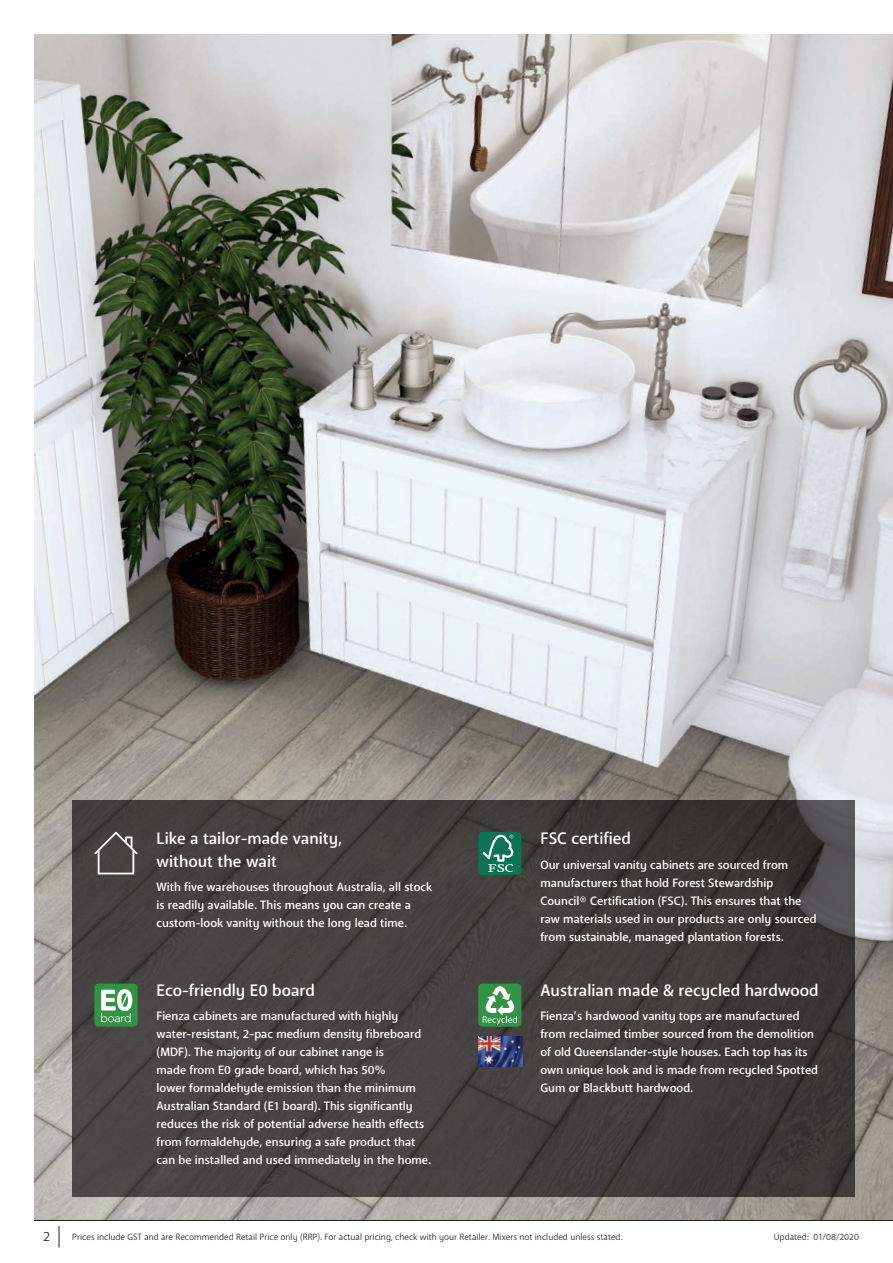
<style>
.page{position:relative;width:893px;height:1263px;background:#fff}
.page>*{position:absolute;margin:0;border:0;box-sizing:border-box;transform-origin:0 0}
.Product_SUB_Title{font:500 16.5px/22.5px "Anago";color:#fff}
.t1{font:13.5px "Anago";color:#231f20}
.BODY{font:500 12px/18px "Anago";color:#fff}
.t2{font:9px "Anago";color:#231f20}
</style>
<div class="page">
<img style="left:34px;top:34px;width:859px;height:1186px">
<svg style="left:72px;top:801px;width:783px;height:396px;fill:#44413f"></svg>
<svg style="left:94px;top:832px;width:44px;height:42px"></svg>
<div style="left:94px;top:983px;width:44px;height:44px;background:#339344;border-radius:4px"></div>
<svg style="left:101px;top:989px;width:31px;height:33px"></svg>
<div style="left:478px;top:832px;width:43px;height:43px;background:#0c7453;border-radius:4px"></div>
<svg style="left:483px;top:835px;width:30px;height:37px"></svg>
<img style="left:478px;top:1037px;width:45px;height:29px">
<div style="left:478px;top:983px;width:43px;height:44px;background:#339344;border-radius:4px"></div>
<svg style="left:483px;top:986px;width:34px;height:39px"></svg>
<svg style="left:59px;top:1226px;width:1px;height:21px"></svg>
<hr style="left:34px;top:1220px;width:859px;height:1px;background:#231f20">
<p class="Product_SUB_Title" style="left:157px;top:827px;width:187px">Like a tailor-made vanity, without the wait</p>
<p class="BODY" style="left:157px;top:878px;width:277px">With five warehouses throughout Australia, all stock is readily available. This means you can create a custom-look vanity without the long lead time.</p>
<p class="Product_SUB_Title" style="left:157px;top:979px;width:160px">Eco-friendly E0 board</p>
<p class="BODY" style="left:157px;top:1007px;width:276px">Fienza cabinets are manufactured with highly water-resistant, 2-pac medium density fibreboard (MDF). The majority of our cabinet range is<br>made from E0 grade board, which has 50%<br>lower formaldehyde emission than the minimum Australian Standard (E1 board). This significantly reduces the risk of potential adverse health effects from formaldehyde, ensuring a safe product that can be installed and used immediately in the home.</p>
<p class="Product_SUB_Title" style="left:540px;top:827px;width:92px">FSC certified</p>
<p class="BODY" style="left:540px;top:855px;width:278px">Our universal vanity cabinets are sourced from manufacturers that hold Forest Stewardship Council® Certification (FSC). This ensures that the raw materials used in our products are only sourced from sustainable, managed plantation forests.</p>
<p class="Product_SUB_Title" style="left:540px;top:979px;width:280px">Australian made &amp; recycled hardwood</p>
<p class="BODY" style="left:540px;top:1007px;width:279px">Fienza’s hardwood vanity tops are manufactured from reclaimed timber sourced from the demolition of old Queenslander-style houses. Each top has its own unique look and is made from recycled Spotted Gum or Blackbutt hardwood.</p>
<p class="t1" style="left:43px;top:1227px;width:9px">2</p>
<p class="t2" style="left:72px;top:1231px;width:552px">Prices include GST and are Recommended Retail Price only (RRP). For actual pricing, check with your Retailer. Mixers not included unless stated.</p>
<p class="t2" style="left:774px;top:1231px;width:87px">Updated: 01/08/2020</p>
</div>
